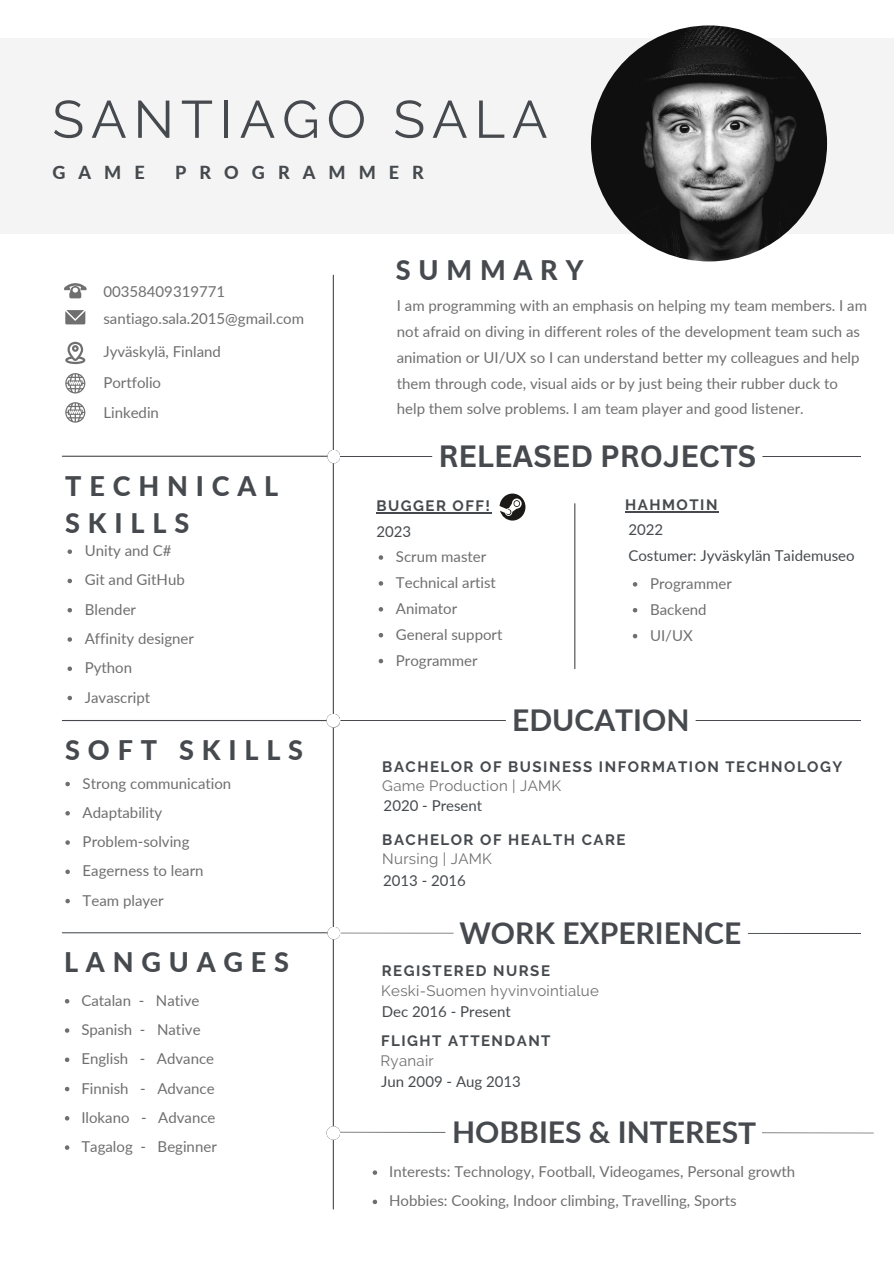
<style>
.page{position:relative;width:894px;height:1264px;background:#fff}
.page>*{position:absolute;margin:0;border:0;box-sizing:border-box;transform-origin:0 0}
.t1{font:52.5px "Raleway";letter-spacing:.13em;color:#464a4e}
.t2{font:700 30px "Lato";color:#464a4e}
.t3{font:700 30px "Canva Sans";color:#464a4e}
.t4{font:800 27px/37.2px "Lato";letter-spacing:.29em;color:#464a4e}
.t5{font:800 18px "Lato";letter-spacing:.725em;color:#464a4e}
.t6{font:15px/25.8px "Lato";color:#706f6f}
.t7{font:700 15px "Raleway";letter-spacing:.1em;color:#464a4e}
.t8{font:15px "Lato";color:#464a4e}
.t9{font:15px "Raleway";letter-spacing:.02em;color:#706f6f}
</style>
<div class="page">
<div style="left:0;top:38px;width:893px;height:196px;background:#f4f4f4"></div>
<svg style="left:65px;top:310px;width:20px;height:14px"></svg>
<svg style="left:64px;top:283px;width:22px;height:15px"></svg>
<svg style="left:65px;top:342px;width:20px;height:22px"></svg>
<svg style="left:65px;top:373px;width:20px;height:20px"></svg>
<svg style="left:65px;top:402px;width:20px;height:20px"></svg>
<svg style="left:340px;top:932px;width:521px;height:2px"></svg>
<hr style="left:333px;top:275px;width:1px;height:933px;background:#464a4e">
<svg style="left:340px;top:456px;width:521px;height:1px"></svg>
<img style="left:590px;top:25px;width:236px;height:236px;border-radius:50%">
<hr style="left:62px;top:932px;width:271px;height:1px;background:#464a4e">
<div style="left:327px;top:926px;width:13px;height:13px;background:#fff;border-radius:50%"></div>
<hr style="left:62px;top:720px;width:277px;height:1px;background:#464a4e">
<div style="left:327px;top:714px;width:13px;height:13px;background:#d3d3d5;border-radius:50%"></div>
<svg style="left:340px;top:720px;width:521px;height:1px"></svg>
<div style="left:326px;top:713px;width:14px;height:14px;background:#fff;border-radius:50%"></div>
<svg style="left:499px;top:493px;width:26px;height:27px"></svg>
<svg style="left:67px;top:549px;width:5px;height:5px"></svg>
<svg style="left:67px;top:578px;width:5px;height:5px"></svg>
<svg style="left:67px;top:608px;width:5px;height:4px"></svg>
<svg style="left:67px;top:637px;width:5px;height:4px"></svg>
<svg style="left:67px;top:666px;width:5px;height:5px"></svg>
<svg style="left:67px;top:695px;width:5px;height:5px"></svg>
<hr style="left:376px;top:512px;width:115px;height:1px;background:#464a4e">
<svg style="left:378px;top:555px;width:5px;height:5px"></svg>
<svg style="left:378px;top:581px;width:5px;height:4px"></svg>
<svg style="left:378px;top:607px;width:5px;height:4px"></svg>
<svg style="left:378px;top:633px;width:5px;height:4px"></svg>
<svg style="left:378px;top:659px;width:5px;height:4px"></svg>
<hr style="left:625px;top:511px;width:93px;height:1px;background:#464a4e">
<svg style="left:632px;top:582px;width:5px;height:4px"></svg>
<svg style="left:632px;top:608px;width:5px;height:4px"></svg>
<svg style="left:632px;top:634px;width:5px;height:4px"></svg>
<svg style="left:65px;top:999px;width:4px;height:4px"></svg>
<svg style="left:65px;top:1028px;width:4px;height:4px"></svg>
<svg style="left:65px;top:1057px;width:4px;height:5px"></svg>
<svg style="left:65px;top:1086px;width:4px;height:5px"></svg>
<svg style="left:65px;top:1116px;width:4px;height:4px"></svg>
<svg style="left:65px;top:1145px;width:4px;height:4px"></svg>
<svg style="left:65px;top:781px;width:5px;height:5px"></svg>
<svg style="left:65px;top:811px;width:5px;height:4px"></svg>
<svg style="left:65px;top:840px;width:5px;height:4px"></svg>
<svg style="left:65px;top:869px;width:5px;height:5px"></svg>
<svg style="left:65px;top:898px;width:5px;height:5px"></svg>
<hr style="left:574px;top:503px;width:1px;height:165px;background:#464a4e">
<hr style="left:62px;top:455px;width:277px;height:2px;background:#464a4e">
<div style="left:327px;top:450px;width:13px;height:13px;background:#fff;border-radius:50%"></div>
<svg style="left:340px;top:1131px;width:533px;height:2px"></svg>
<svg style="left:372px;top:1170px;width:5px;height:4px"></svg>
<svg style="left:372px;top:1199px;width:5px;height:5px"></svg>
<div style="left:326px;top:1126px;width:14px;height:13px;background:#fff;border-radius:50%"></div>
<p class="t1" style="left:52px;top:88px;width:496px">SANTIAGO SALA</p>
<h3 class="t5" style="left:52px;top:161px;width:94px">GAME</h3>
<h3 class="t5" style="left:175px;top:161px;width:250px">PROGRAMMER</h3>
<p class="t6" style="left:103px;top:278px;width:123px">00358409319771</p>
<p class="t6" style="left:103px;top:305px;width:202px">santiago.sala.2015@gmail.com</p>
<p class="t6" style="left:103px;top:338px;width:119px">Jyväskylä, Finland</p>
<p class="t6" style="left:103px;top:369px;width:59px">Portfolio</p>
<p class="t6" style="left:103px;top:399px;width:57px">Linkedin</p>
<p class="t4" style="left:65px;top:466px;width:214px">TECHNICAL<br>SKILLS</p>
<h2 class="t6" style="left:85px;top:537px;width:88px">Unity and C#</h2>
<p class="t6" style="left:85px;top:566px;width:101px">Git and GitHub</p>
<p class="t6" style="left:85px;top:596px;width:53px">Blender</p>
<p class="t6" style="left:85px;top:625px;width:111px">Affinity designer</p>
<p class="t6" style="left:85px;top:654px;width:49px">Python</p>
<p class="t6" style="left:85px;top:683px;width:67px">Javascript</p>
<p class="t4" style="left:65px;top:730px;width:239px">SOFT SKILLS</p>
<p class="t6" style="left:83px;top:769px;width:150px">Strong communication</p>
<p class="t6" style="left:83px;top:799px;width:81px">Adaptability</p>
<p class="t6" style="left:83px;top:828px;width:108px">Problem-solving</p>
<h4 class="t6" style="left:83px;top:857px;width:122px">Eagerness to learn</h4>
<p class="t6" style="left:83px;top:886px;width:82px">Team player</p>
<p class="t4" style="left:64px;top:942px;width:226px">LANGUAGES</p>
<p class="t6" style="left:81px;top:987px;width:119px">Catalan - Native</p>
<h2 class="t6" style="left:81px;top:1016px;width:121px">Spanish - Native</h2>
<h4 class="t6" style="left:81px;top:1045px;width:134px">English - Advance</h4>
<p class="t6" style="left:81px;top:1074px;width:135px">Finnish - Advance</p>
<p class="t6" style="left:81px;top:1104px;width:135px">Ilokano - Advance</p>
<p class="t6" style="left:81px;top:1133px;width:137px">Tagalog - Beginner</p>
<h2 class="t4" style="left:396px;top:251px;width:189px">SUMMARY</h2>
<p class="t6" style="left:397px;top:292px;width:471px">I am programming with an emphasis on helping my team members. I am not afraid on diving in different roles of the development team such as animation or UI/UX so I can understand better my colleagues and help them through code, visual aids or by just being their rubber duck to help them solve problems. I am team player and good listener.</p>
<h2 class="t3" style="left:438px;top:435px;width:319px">RELEASED PROJECTS</h2>
<h4 class="t7" style="left:376px;top:497px;width:115px">BUGGER OFF!</h4>
<h4 class="t6" style="left:396px;top:543px;width:92px">Scrum master</h4>
<p class="t6" style="left:396px;top:569px;width:101px">Technical artist</p>
<p class="t6" style="left:396px;top:595px;width:63px">Animator</p>
<p class="t6" style="left:396px;top:621px;width:108px">General support</p>
<p class="t6" style="left:396px;top:647px;width:83px">Programmer</p>
<p class="t8" style="left:376px;top:522px;width:36px">2023</p>
<p class="t7" style="left:625px;top:496px;width:94px">HAHMOTIN</p>
<p class="t8" style="left:628px;top:520px;width:36px">2022</p>
<h2 class="t8" style="left:628px;top:546px;width:228px">Costumer: Jyväskylän Taidemuseo</h2>
<p class="t6" style="left:650px;top:570px;width:83px">Programmer</p>
<p class="t6" style="left:650px;top:596px;width:58px">Backend</p>
<p class="t6" style="left:650px;top:622px;width:44px">UI/UX</p>
<h2 class="t2" style="left:512px;top:701px;width:179px">EDUCATION</h2>
<p class="t7" style="left:382px;top:757px;width:461px">BACHELOR OF BUSINESS INFORMATION TECHNOLOGY</p>
<p class="t9" style="left:382px;top:777px;width:180px">Game Production | JAMK</p>
<p class="t8" style="left:383px;top:796px;width:100px">2020 - Present</p>
<p class="t7" style="left:382px;top:830px;width:245px">BACHELOR OF HEALTH CARE</p>
<p class="t9" style="left:382px;top:850px;width:111px">Nursing | JAMK</p>
<p class="t8" style="left:383px;top:870px;width:84px">2013 - 2016</p>
<h2 class="t2" style="left:459px;top:914px;width:283px">WORK EXPERIENCE</h2>
<h4 class="t7" style="left:381px;top:962px;width:170px">REGISTERED NURSE</h4>
<p class="t9" style="left:381px;top:981px;width:219px">Keski-Suomen hyvinvointialue</p>
<p class="t8" style="left:381px;top:1002px;width:130px">Dec 2016 - Present</p>
<p class="t7" style="left:381px;top:1032px;width:171px">FLIGHT ATTENDANT</p>
<p class="t9" style="left:380px;top:1051px;width:55px">Ryanair</p>
<p class="t8" style="left:381px;top:1072px;width:141px">Jun 2009 - Aug 2013</p>
<h2 class="t2" style="left:452px;top:1113px;width:305px">HOBBIES &amp; INTEREST</h2>
<p class="t6" style="left:389px;top:1158px;width:407px">Interests: Technology, Football, Videogames, Personal growth</p>
<p class="t6" style="left:389px;top:1187px;width:349px">Hobbies: Cooking, Indoor climbing, Travelling, Sports</p>
</div>
